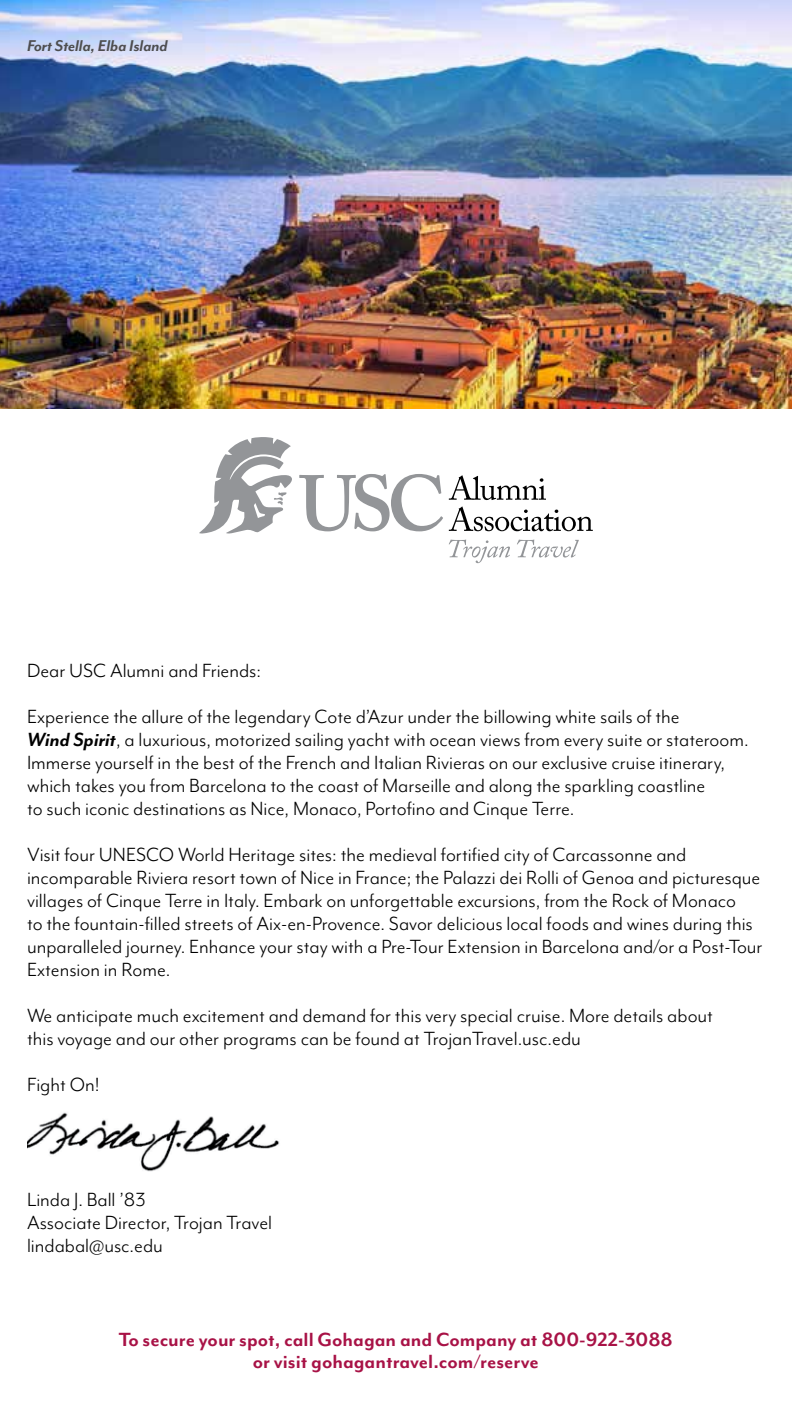
<style>
.page{position:relative;width:792px;height:1404px;background:#fff}
.page>*{position:absolute;margin:0;border:0;box-sizing:border-box;transform-origin:0 0}
.t1{font:22px/23px "Mr Eaves Mod OT";color:#000}
.t2{font:700 22px/22px "Mr Eaves Mod OT";color:#a81246;text-align:center}
.t3{font:italic 700 18px "Mr Eaves Mod OT";letter-spacing:-.005em;color:#4d4d4f}
.s1{font-weight:700;font-style:italic}
</style>
<div class="page">
<img style="left:0;top:0;width:792px;height:408px">
<img style="left:27px;top:1112px;width:253px;height:60px">
<svg style="left:449px;top:475px;width:97px;height:25px"></svg>
<svg style="left:449px;top:506px;width:144px;height:25px"></svg>
<svg style="left:449px;top:539px;width:61px;height:24px"></svg>
<svg style="left:517px;top:539px;width:62px;height:19px"></svg>
<svg style="left:299px;top:474px;width:144px;height:57px"></svg>
<svg style="left:199px;top:437px;width:93px;height:97px"></svg>
<p class="t3" style="left:27px;top:36px;width:142px">Fort Stella, Elba Island</p>
<p class="t1" style="left:27px;top:647px;width:654px;line-height:46px">Dear USC Alumni and Friends:<br>Experience the allure of the legendary Cote d’Azur under the billowing white sails of the</p>
<p class="t1" style="left:27px;top:728px;width:723px"><span class="s1">Wind Spirit</span>, a luxurious, motorized sailing yacht with ocean views from every suite or stateroom.<br>Immerse yourself in the best of the French and Italian Rivieras on our exclusive cruise itinerary, which takes you from Barcelona to the coast of Marseille and along the sparkling coastline<br>to such iconic destinations as Nice, Monaco, Portofino and Cinque Terre.</p>
<p class="t1" style="left:27px;top:843px;width:737px">Visit four UNESCO World Heritage sites: the medieval fortified city of Carcassonne and incomparable Riviera resort town of Nice in France; the Palazzi dei Rolli of Genoa and picturesque villages of Cinque Terre in Italy. Embark on unforgettable excursions, from the Rock of Monaco<br>to the fountain-filled streets of Aix-en-Provence. Savor delicious local foods and wines during this unparalleled journey. Enhance your stay with a Pre-Tour Extension in Barcelona and/or a Post-Tour Extension in Rome.</p>
<p class="t1" style="left:27px;top:1004px;width:688px">We anticipate much excitement and demand for this very special cruise. More details about this voyage and our other programs can be found at TrojanTravel.usc.edu</p>
<p class="t1" style="left:27px;top:1073px;width:74px">Fight On!</p>
<p class="t1" style="left:27px;top:1188px;width:247px">Linda J. Ball ’83<br>Associate Director, Trojan Travel lindabal@usc.edu</p>
<p class="t2" style="left:119px;top:1328px;width:555px">To secure your spot, call Gohagan and Company at 800-922-3088 or visit gohagantravel.com/reserve</p>
</div>
